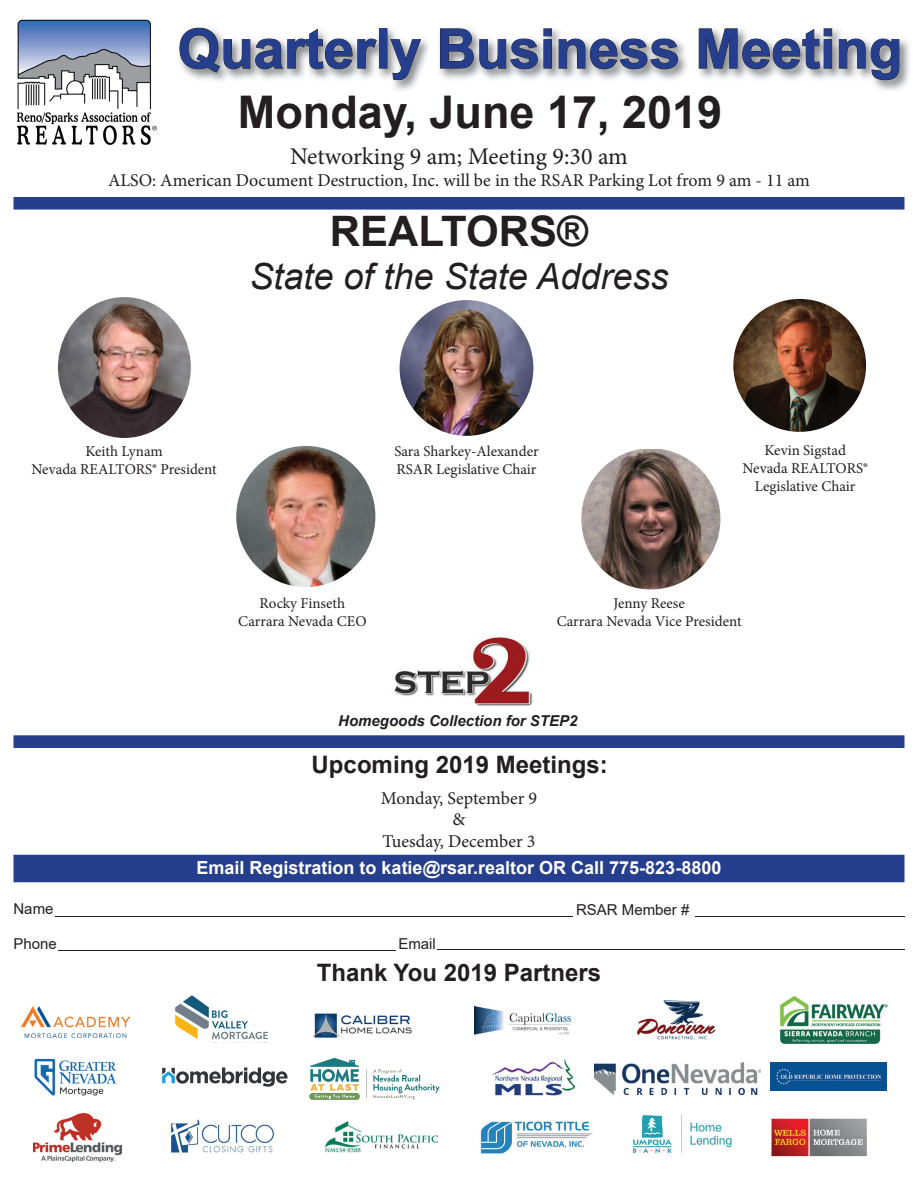
<style>
.page{position:relative;width:918px;height:1188px;background:#fff}
.page>*{position:absolute;margin:0;border:0;box-sizing:border-box;transform-origin:0 0}
.t1{font:700 54.75px "Arial";color:#253f8e}
.t2{font:700 45px "Arial";color:#231f20}
.t3{font:700 42px "Arial";color:#231f20}
.t4{font:italic 36px "Arial";color:#231f20}
.t5{font:700 24px "Arial";color:#231f20}
.t6{font:24px "Minion Pro";color:#231f20}
.t7{font:18px/21.6px "Minion Pro";color:#231f20;text-align:center}
.t8{font:700 18px "Arial";color:#fff}
.t9{font:15px/18px "Minion Pro";color:#231f20;text-align:center}
.t10{font:italic 700 15px "Arial";color:#231f20}
.t11{font:15px "Arial";color:#231f20}
</style>
<div class="page">
<img style="left:16px;top:19px;width:141px;height:126px">
<img style="left:186px;top:28px;width:723px;height:63px">
<svg style="left:179px;top:27px;width:198px;height:46px"></svg>
<div style="left:379px;top:28px;width:8px;height:41px;border:1px solid #231f20"></div>
<svg style="left:390px;top:39px;width:32px;height:42px"></svg>
<svg style="left:440px;top:28px;width:112px;height:42px"></svg>
<svg style="left:558px;top:38px;width:120px;height:32px;background:#a5a5a8"></svg>
<svg style="left:698px;top:28px;width:202px;height:53px"></svg>
<svg style="left:14px;top:197px;width:890px;height:13px;background:#2c4591"></svg>
<div style="left:14px;top:855px;width:890px;height:27px;background:#253f8e"></div>
<hr style="left:56px;top:916px;width:517px;height:1px;background:#231f20">
<hr style="left:58px;top:950px;width:337px;height:1px;background:#231f20">
<hr style="left:695px;top:916px;width:209px;height:1px;background:#231f20">
<hr style="left:437px;top:950px;width:467px;height:1px;background:#231f20">
<img style="left:313px;top:1013px;width:99px;height:25px">
<img style="left:34px;top:1058px;width:83px;height:38px">
<img style="left:637px;top:1000px;width:79px;height:40px">
<img style="left:492px;top:1059px;width:84px;height:37px">
<img style="left:326px;top:1121px;width:111px;height:32px">
<img style="left:480px;top:1121px;width:113px;height:33px">
<img style="left:771px;top:1118px;width:96px;height:39px">
<img style="left:475px;top:1006px;width:96px;height:29px">
<img style="left:33px;top:1113px;width:88px;height:49px">
<svg style="left:366px;top:1069px;width:1px;height:29px"></svg>
<svg style="left:309px;top:1058px;width:51px;height:42px"></svg>
<svg style="left:373px;top:1069px;width:67px;height:30px"></svg>
<svg style="left:162px;top:1068px;width:125px;height:19px"></svg>
<img style="left:633px;top:1115px;width:99px;height:39px">
<img style="left:22px;top:1006px;width:108px;height:31px">
<svg style="left:175px;top:995px;width:93px;height:48px"></svg>
<svg style="left:14px;top:735px;width:890px;height:13px;background:#294390"></svg>
<img style="left:394px;top:637px;width:139px;height:69px">
<img style="left:770px;top:1063px;width:117px;height:27px">
<img style="left:595px;top:1062px;width:166px;height:32px">
<img style="left:780px;top:996px;width:108px;height:48px">
<img style="left:171px;top:1119px;width:103px;height:34px">
<img style="left:58px;top:297px;width:133px;height:141px">
<img style="left:236px;top:446px;width:139px;height:141px">
<img style="left:733px;top:299px;width:133px;height:133px;border-radius:66px">
<img style="left:400px;top:300px;width:133px;height:136px">
<img style="left:581px;top:449px;width:139px;height:140px">
<h1 class="t1" style="left:178px;top:10px;width:726px">Quarterly Business Meeting</h1>
<h2 class="t2" style="left:238px;top:80px;width:486px">Monday, June 17, 2019</h2>
<h3 class="t6" style="left:290px;top:140px;width:339px">Networking 9 am; Meeting 9:30 am</h3>
<p class="t7" style="left:108px;top:169px;width:703px">ALSO: American Document Destruction, Inc. will be in the RSAR Parking Lot from 9 am - 11 am</p>
<h3 class="t3" style="left:330px;top:201px;width:260px">REALTORS®</h3>
<h3 class="t4" style="left:250px;top:253px;width:420px">State of the State Address</h3>
<p class="t9" style="left:32px;top:442px;width:187px">Keith Lynam<br>Nevada REALTORS® President</p>
<p class="t9" style="left:394px;top:442px;width:146px;text-align:left">Sara Sharkey-Alexander<br>RSAR Legislative Chair</p>
<p class="t9" style="left:742px;top:441px;width:127px">Kevin Sigstad<br>Nevada REALTORS®<br>Legislative Chair</p>
<p class="t9" style="left:238px;top:594px;width:130px">Rocky Finseth<br>Carrara Nevada CEO</p>
<p class="t9" style="left:557px;top:594px;width:186px">Jenny Reese<br>Carrara Nevada Vice President</p>
<p class="t10" style="left:338px;top:711px;width:241px">Homegoods Collection for STEP2</p>
<h3 class="t5" style="left:312px;top:748px;width:298px">Upcoming 2019 Meetings:</h3>
<p class="t7" style="left:381px;top:787px;width:158px">Monday, September 9 &amp;<br>Tuesday, December 3</p>
<p class="t8" style="left:197px;top:855px;width:526px">Email Registration to katie@rsar.realtor OR Call 775-823-8800</p>
<p class="t11" style="left:14px;top:899px;width:42px">Name</p>
<p class="t11" style="left:576px;top:899px;width:115px">RSAR Member #</p>
<p class="t11" style="left:14px;top:933px;width:45px">Phone</p>
<p class="t11" style="left:398px;top:934px;width:39px">Email</p>
<h3 class="t5" style="left:317px;top:956px;width:286px">Thank You 2019 Partners</h3>
</div>
